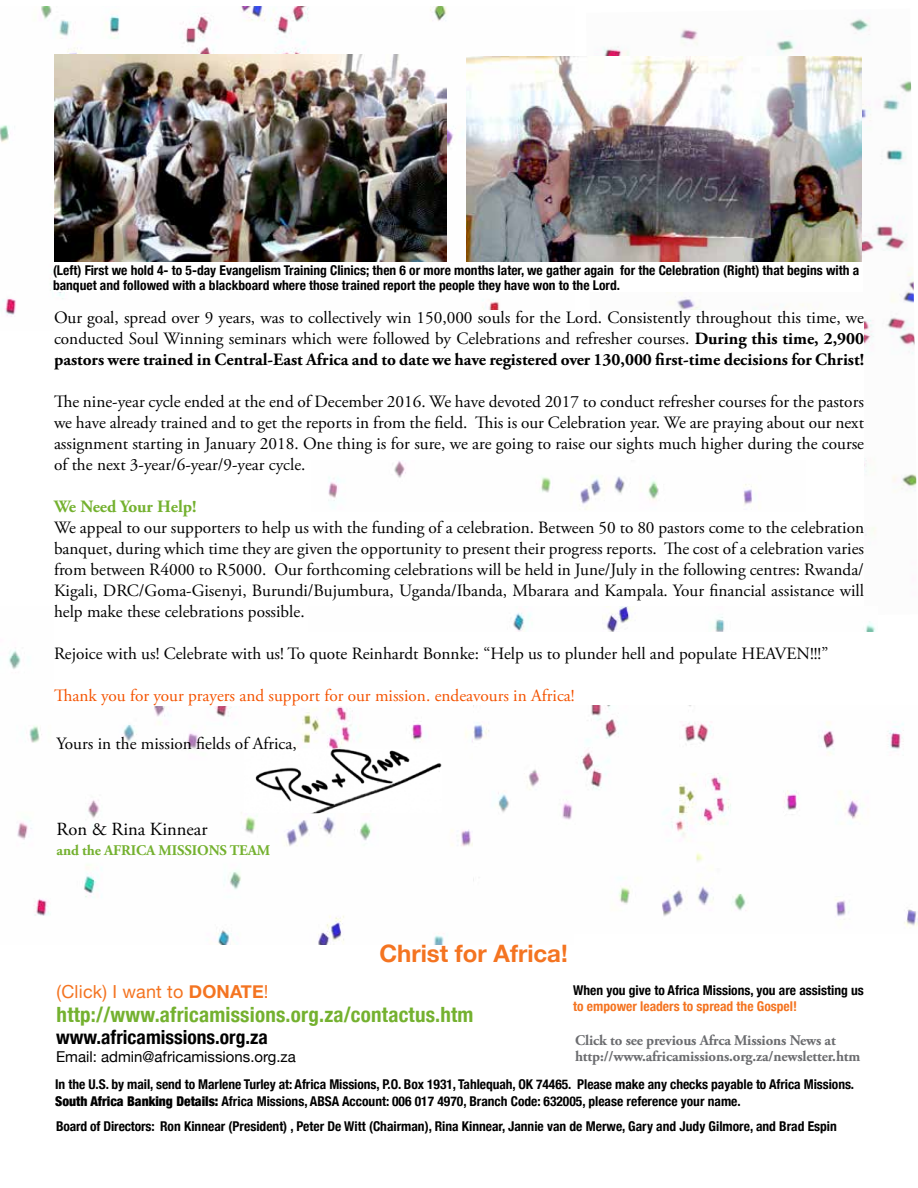
<style>
.page{position:relative;width:918px;height:1188px;background:#fff}
.page>*{position:absolute;margin:0;border:0;box-sizing:border-box;transform-origin:0 0}
.t1{font:700 24px "Helvetica Neue";color:#f47421}
.t2{font:700 condensed 21px "Helvetica Neue";letter-spacing:.01em;color:#74b12f}
.t3{font:700 condensed 19.5px "Helvetica Neue";color:#000}
.t4{font:18.45px "Adobe Garamond Pro";color:#000}
.t5{font:18px "Helvetica Neue";letter-spacing:.01em;color:#f47421}
.t6{font:17.25px/21px "Adobe Garamond Pro";color:#000;text-align:justify}
.t7{font:17.25px "Adobe Garamond Pro";color:#f45300}
.t8{font:700 17.25px "Adobe Garamond Pro";color:#74b12f}
.t9{font:15px "Helvetica Neue";color:#000}
.t10{font:700 14.7px/16.5px "Adobe Garamond Pro";letter-spacing:-.01em;color:#6b6c6f}
.t11{font:700 14.7px "Adobe Garamond Pro";letter-spacing:-.01em;color:#74b12f}
.t12{font:700 condensed 13.5px/16.5px "Helvetica Neue";color:#000}
.t13{font:700 condensed 13.5px "Helvetica Neue";color:#f47421}
.s1{font-weight:700}
.s2{font-weight:900}
</style>
<div class="page">
<img style="left:8px;top:650px;width:466px;height:295px">
<img style="left:586px;top:18px;width:331px;height:518px">
<img style="left:0;top:6px;width:574px;height:311px">
<img style="left:244px;top:748px;width:199px;height:65px">
<div style="left:54px;top:311px;width:810px;height:395px;background:#fff"></div>
<img style="left:467px;top:57px;width:394px;height:205px">
<img style="left:54px;top:54px;width:393px;height:208px">
<div style="left:53px;top:262px;width:810px;height:30px;background:#fff"></div>
<img style="left:474px;top:706px;width:444px;height:221px">
<img style="left:328px;top:461px;width:424px;height:49px">
<img style="left:513px;top:606px;width:363px;height:25px">
<p class="t12" style="left:53px;top:262px;width:808px;line-height:15px">(Left) First we hold 4- to 5-day Evangelism Training Clinics; then 6 or more months later, we gather again for the Celebration (Right) that begins with a banquet and followed with a blackboard where those trained report the people they have won to the Lord.</p>
<p class="t6" style="left:54px;top:308px;width:812px">Our goal, spread over 9 years, was to collectively win 150,000 souls for the Lord. Consistently throughout this time, we conducted Soul Winning seminars which were followed by Celebrations and refresher courses. <span class="s1">During this time, 2,900 pastors were trained in Central-East Africa and to date we have registered over 130,000 first-time decisions for Christ!</span></p>
<p class="t6" style="left:54px;top:392px;width:812px">The nine-year cycle ended at the end of December 2016. We have devoted 2017 to conduct refresher courses for the pastors we have already trained and to get the reports in from the field. This is our Celebration year. We are praying about our next assignment starting in January 2018. One thing is for sure, we are going to raise our sights much higher during the course of the next 3-year/6-year/9-year cycle.</p>
<p class="t8" style="left:54px;top:497px;width:144px">We Need Your Help!</p>
<p class="t6" style="left:54px;top:518px;width:812px">We appeal to our supporters to help us with the funding of a celebration. Between 50 to 80 pastors come to the celebration banquet, during which time they are given the opportunity to present their progress reports. The cost of a celebration varies from between R4000 to R5000. Our forthcoming celebrations will be held in June/July in the following centres: Rwanda/ Kigali, DRC/Goma-Gisenyi, Burundi/Bujumbura, Uganda/Ibanda, Mbarara and Kampala. Your financial assistance will help make these celebrations possible.</p>
<p class="t6" style="left:54px;top:644px;width:776px">Rejoice with us! Celebrate with us! To quote Reinhardt Bonnke: “Help us to plunder hell and populate HEAVEN!!!”</p>
<p class="t7" style="left:54px;top:685px;width:522px">Thank you for your prayers and support for our mission. endeavours in Africa!</p>
<p class="t6" style="left:57px;top:733px;width:242px">Yours in the mission fields of Africa,</p>
<p class="t4" style="left:57px;top:818px;width:152px">Ron &amp; Rina Kinnear</p>
<p class="t11" style="left:57px;top:842px;width:215px">and the AFRICA MISSIONS TEAM</p>
<h1 class="t1" style="left:379px;top:934px;width:190px">Christ for Africa!</h1>
<p class="t5" style="left:57px;top:979px;width:213px">(Click) I want to <span class="s1">DONATE</span>!</p>
<p class="t2" style="left:57px;top:997px;width:418px">http://www.africamissions.org.za/contactus.htm</p>
<p class="t3" style="left:56px;top:1021px;width:213px">www.africamissions.org.za</p>
<p class="t9" style="left:56px;top:1046px;width:241px">Email: admin@africamissions.org.za</p>
<p class="t12" style="left:573px;top:981px;width:292px">When you give to Africa Missions, you are assisting us</p>
<p class="t13" style="left:573px;top:995px;width:225px">to empower leaders to spread the Gospel!</p>
<p class="t10" style="left:575px;top:1032px;width:287px">Click to see previous Afrca Missions News at http://www.africamissions.org.za/newsletter.htm</p>
<p class="t12" style="left:55px;top:1075px;width:801px">In the U.S. by mail, send to Marlene Turley at: Africa Missions, P.O. Box 1931, Tahlequah, OK 74465. Please make any checks payable to Africa Missions.<br><span class="s2">South Africa Banking Details:</span> Africa Missions, ABSA Account: 006 017 4970, Branch Code: 632005, please reference your name.</p>
<p class="t12" style="left:56px;top:1117px;width:782px">Board of Directors: Ron Kinnear (President) , Peter De Witt (Chairman), Rina Kinnear, Jannie van de Merwe, Gary and Judy Gilmore, and Brad Espin</p>
</div>
